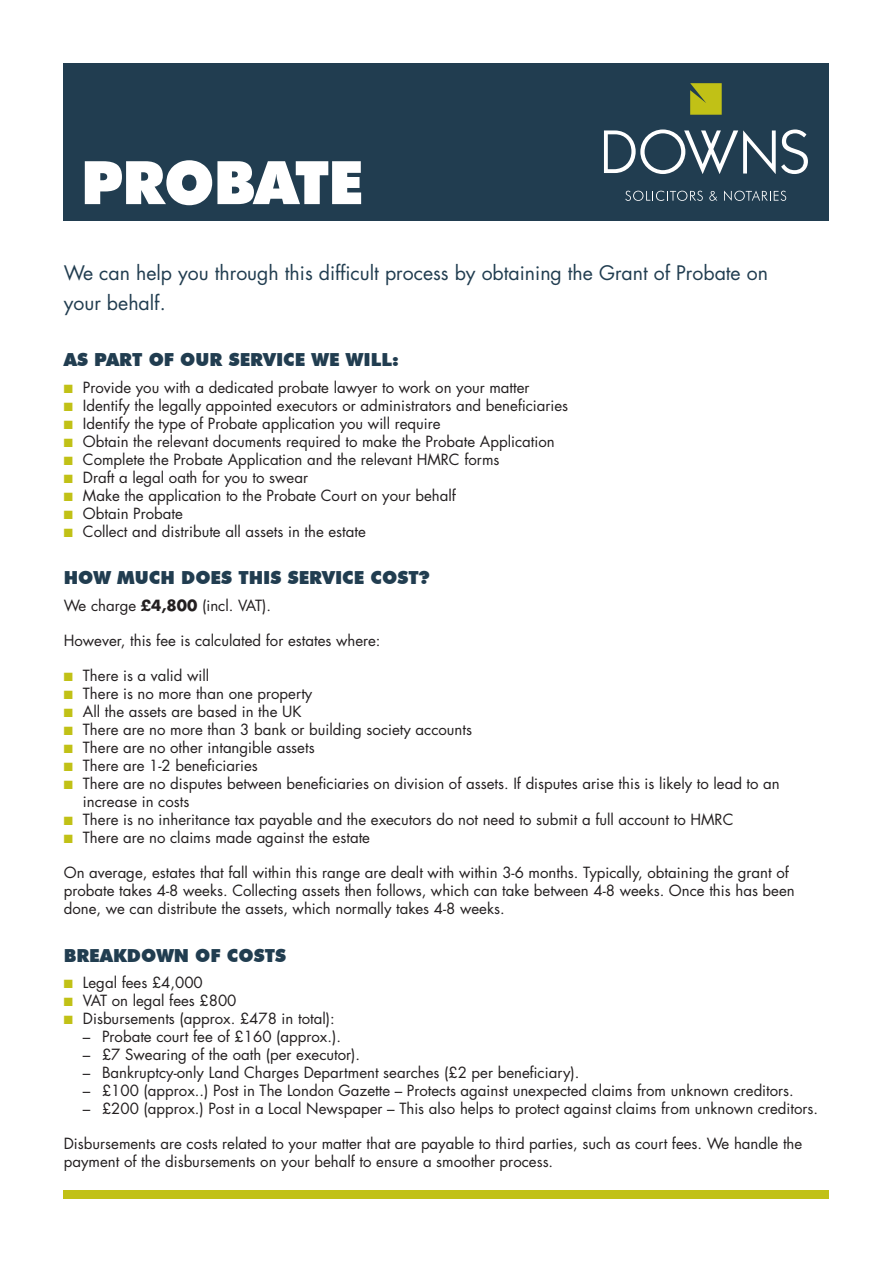
<style>
.page{position:relative;width:893px;height:1263px;background:#fff}
.page>*{position:absolute;margin:0;border:0;box-sizing:border-box;transform-origin:0 0}
.Main_head_LARGER{font:900 60px "Futura BT";letter-spacing:-.02em;color:#fff}
.Intro_para{font:19.5px/30px "Futura Std";color:#213d50}
.Subheads{font:900 18px "Futura BT";color:#213d50}
.Basic_body{font:15px/18px "Futura Std";color:#231f20}
.s1{color:#c1c116}
.s2{font-weight:700}
</style>
<div class="page">
<div style="left:64px;top:1191px;width:765px;height:8px;background:#c1c116"></div>
<div style="left:64px;top:64px;width:765px;height:157px;background:#213d50"></div>
<svg style="left:690px;top:83px;width:32px;height:32px"></svg>
<svg style="left:604px;top:129px;width:204px;height:45px"></svg>
<svg style="left:625px;top:191px;width:78px;height:10px"></svg>
<svg style="left:709px;top:191px;width:8px;height:10px"></svg>
<svg style="left:724px;top:190px;width:62px;height:11px"></svg>
<p class="Main_head_LARGER" style="left:81px;top:146px;width:284px">PROBATE</p>
<p class="Intro_para" style="left:64px;top:258px;width:706px">We can help you through this difficult process by obtaining the Grant of Probate on your behalf.</p>
<p class="Subheads" style="left:64px;top:349px;width:337px">AS PART OF OUR SERVICE WE WILL:</p>
<p class="Basic_body" style="left:64px;top:378px;width:467px"><span class="s1">■</span> Provide you with a dedicated probate lawyer to work on your matter</p>
<p class="Basic_body" style="left:64px;top:396px;width:506px"><span class="s1">■</span> Identify the legally appointed executors or administrators and beneficiaries</p>
<p class="Basic_body" style="left:64px;top:414px;width:378px"><span class="s1">■</span> Identify the type of Probate application you will require</p>
<p class="Basic_body" style="left:64px;top:432px;width:492px"><span class="s1">■</span> Obtain the relevant documents required to make the Probate Application</p>
<p class="Basic_body" style="left:64px;top:450px;width:437px"><span class="s1">■</span> Complete the Probate Application and the relevant HMRC forms</p>
<p class="Basic_body" style="left:64px;top:468px;width:246px"><span class="s1">■</span> Draft a legal oath for you to swear</p>
<p class="Basic_body" style="left:64px;top:486px;width:394px"><span class="s1">■</span> Make the application to the Probate Court on your behalf</p>
<p class="Basic_body" style="left:64px;top:504px;width:121px"><span class="s1">■</span> Obtain Probate</p>
<p class="Basic_body" style="left:64px;top:522px;width:304px"><span class="s1">■</span> Collect and distribute all assets in the estate</p>
<p class="Subheads" style="left:64px;top:567px;width:367px">HOW MUCH DOES THIS SERVICE COST?</p>
<p class="Basic_body" style="left:64px;top:596px;width:209px">We charge <span class="s2">£4,800</span> (incl. VAT).</p>
<p class="Basic_body" style="left:64px;top:631px;width:318px">However, this fee is calculated for estates where:</p>
<p class="Basic_body" style="left:64px;top:666px;width:147px"><span class="s1">■</span> There is a valid will</p>
<p class="Basic_body" style="left:64px;top:684px;width:250px"><span class="s1">■</span> There is no more than one property</p>
<p class="Basic_body" style="left:64px;top:702px;width:239px"><span class="s1">■</span> All the assets are based in the UK</p>
<p class="Basic_body" style="left:64px;top:720px;width:410px"><span class="s1">■</span> There are no more than 3 bank or building society accounts</p>
<p class="Basic_body" style="left:64px;top:738px;width:252px"><span class="s1">■</span> There are no other intangible assets</p>
<p class="Basic_body" style="left:64px;top:756px;width:196px"><span class="s1">■</span> There are 1-2 beneficiaries</p>
<p class="Basic_body" style="left:83px;top:774px;width:698px;text-indent:-19px"><span class="s1">■</span> There are no disputes between beneficiaries on division of assets. If disputes arise this is likely to lead to an increase in costs</p>
<p class="Basic_body" style="left:64px;top:810px;width:671px"><span class="s1">■</span> There is no inheritance tax payable and the executors do not need to submit a full account to HMRC</p>
<p class="Basic_body" style="left:64px;top:828px;width:308px"><span class="s1">■</span> There are no claims made against the estate</p>
<p class="Basic_body" style="left:64px;top:863px;width:732px">On average, estates that fall within this range are dealt with within 3-6 months. Typically, obtaining the grant of probate takes 4-8 weeks. Collecting assets then follows, which can take between 4-8 weeks. Once this has been done, we can distribute the assets, which normally takes 4-8 weeks.</p>
<p class="Subheads" style="left:64px;top:944px;width:224px">BREAKDOWN OF COSTS</p>
<p class="Basic_body" style="left:64px;top:974px;width:141px"><span class="s1">■</span> Legal fees £4,000</p>
<p class="Basic_body" style="left:64px;top:992px;width:174px"><span class="s1">■</span> VAT on legal fees £800</p>
<p class="Basic_body" style="left:64px;top:1010px;width:272px"><span class="s1">■</span> Disbursements (approx. £478 in total):</p>
<p class="Basic_body" style="left:83px;top:1028px;width:260px">– Probate court fee of £160 (approx.).</p>
<p class="Basic_body" style="left:83px;top:1046px;width:279px">– £7 Swearing of the oath (per executor).</p>
<p class="Basic_body" style="left:83px;top:1064px;width:498px">– Bankruptcy-only Land Charges Department searches (£2 per beneficiary).</p>
<p class="Basic_body" style="left:83px;top:1082px;width:712px">– £100 (approx..) Post in The London Gazette – Protects against unexpected claims from unknown creditors.</p>
<p class="Basic_body" style="left:83px;top:1100px;width:737px">– £200 (approx.) Post in a Local Newspaper – This also helps to protect against claims from unknown creditors.</p>
<p class="Basic_body" style="left:64px;top:1135px;width:740px">Disbursements are costs related to your matter that are payable to third parties, such as court fees. We handle the payment of the disbursements on your behalf to ensure a smoother process.</p>
</div>
